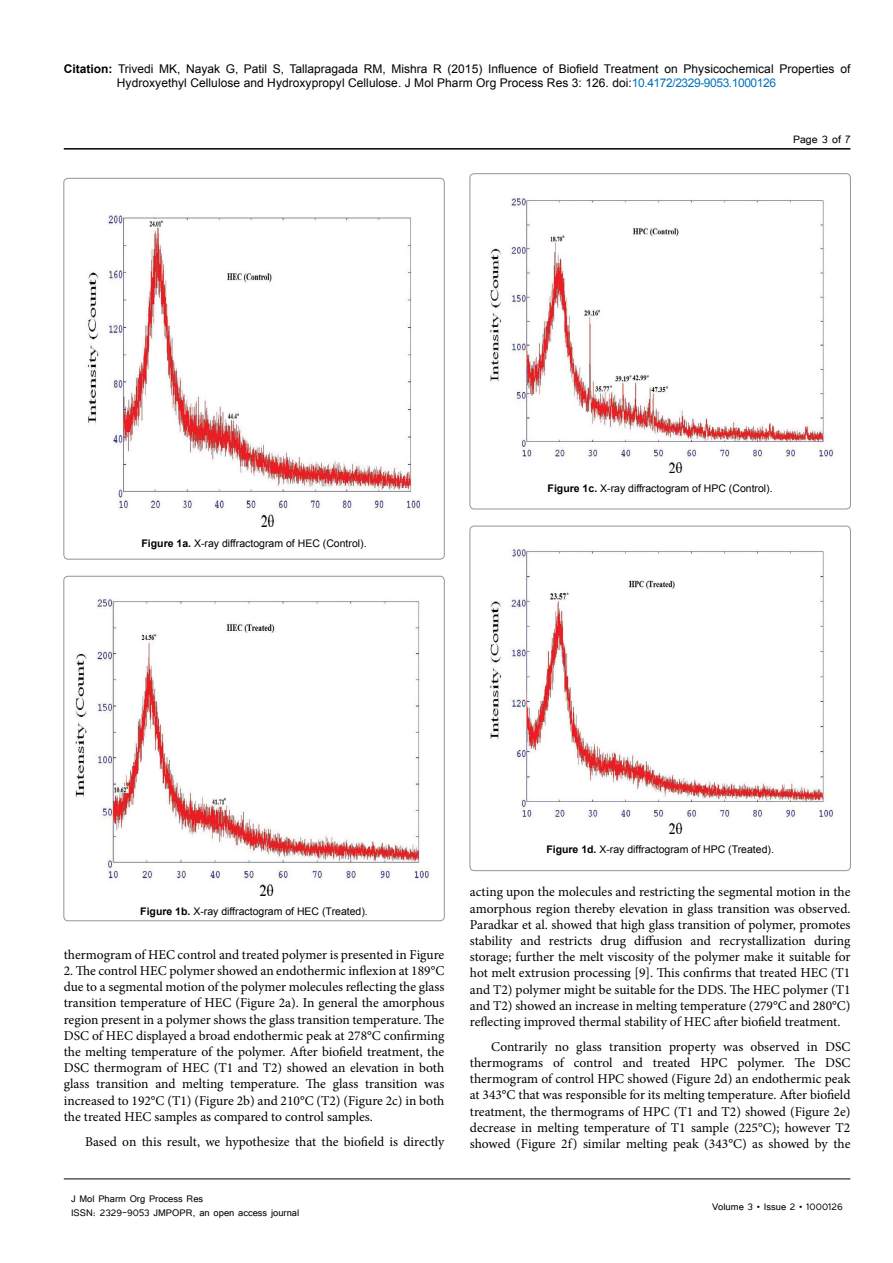
<style>
.page{position:relative;width:893px;height:1263px;background:#fff}
.page>*{position:absolute;margin:0;border:0;box-sizing:border-box;transform-origin:0 0}
.t1{font:13.5px/16.2px "Minion Pro";color:#000;text-align:justify}
.t2{font:13.5px "Tunga";color:#000}
.t3{font:12px/14.4px "Arial";letter-spacing:.005em;color:#000}
.t4{font:12px/14.4px "Tunga";color:#000}
.t5{font:10.5px "Arial";color:#000}
.s1{font-weight:700}
.s2{color:#0072bc}
</style>
<div class="page">
<hr style="left:64px;top:148px;width:786px;height:2px;background:#000">
<hr style="left:64px;top:1179px;width:786px;height:1px;background:#000">
<img style="left:87px;top:214px;width:334px;height:312px">
<div style="left:64px;top:178px;width:380px;height:381px;border:1px solid #939598;border-radius:4px"></div>
<img style="left:75px;top:598px;width:355px;height:297px">
<div style="left:64px;top:576px;width:380px;height:345px;border:1px solid #939598;border-radius:4px"></div>
<img style="left:490px;top:198px;width:344px;height:274px">
<div style="left:470px;top:174px;width:380px;height:335px;border:1px solid #939598;border-radius:4px"></div>
<img style="left:490px;top:549px;width:344px;height:284px">
<div style="left:470px;top:526px;width:380px;height:345px;border:1px solid #939598;border-radius:4px"></div>
<p class="t3" style="left:117px;top:61px;width:735px;text-indent:-53px"><span class="s1">Citation:</span> Trivedi MK, Nayak G, Patil S, Tallapragada RM, Mishra R (2015) Influence of Biofield Treatment on Physicochemical Properties of<br>Hydroxyethyl Cellulose and Hydroxypropyl Cellulose. J Mol Pharm Org Process Res 3: 126. doi:<span class="s2">10.4172/2329-9053.1000126</span></p>
<p class="t2" style="left:793px;top:131px;width:59px">Page 3 of 7</p>
<p class="t5" style="left:142px;top:536px;width:227px"><span class="s1">Figure 1a.</span> X-ray diffractogram of HEC (Control).</p>
<p class="t5" style="left:548px;top:481px;width:227px"><span class="s1">Figure 1c.</span> X-ray diffractogram of HPC (Control).</p>
<p class="t5" style="left:140px;top:904px;width:229px"><span class="s1">Figure 1b.</span> X-ray diffractogram of HEC (Treated).</p>
<p class="t1" style="left:64px;top:946px;width:382px">thermogram of HEC control and treated polymer is presented in Figure</p>
<p class="t1" style="left:64px;top:963px;width:382px">2. The control HEC polymer showed an endothermic inflexion at 189°C due to a segmental motion of the polymer molecules reflecting the glass transition temperature of HEC (Figure 2a). In general the amorphous region present in a polymer shows the glass transition temperature. The DSC of HEC displayed a broad endothermic peak at 278°C confirming the melting temperature of the polymer. After biofield treatment, the DSC thermogram of HEC (T1 and T2) showed an elevation in both glass transition and melting temperature. The glass transition was increased to 192°C (T1) (Figure 2b) and 210°C (T2) (Figure 2c) in both the treated HEC samples as compared to control samples.</p>
<p class="t1" style="left:85px;top:1133px;width:361px">Based on this result, we hypothesize that the biofield is directly</p>
<p class="t4" style="left:71px;top:1190px;width:230px">J Mol Pharm Org Process Res<br>ISSN: 2329-9053 JMPOPR, an open access journal</p>
<p class="t5" style="left:546px;top:842px;width:229px"><span class="s1">Figure 1d.</span> X-ray diffractogram of HPC (Treated).</p>
<p class="t1" style="left:470px;top:884px;width:382px">acting upon the molecules and restricting the segmental motion in the amorphous region thereby elevation in glass transition was observed.<br>Paradkar et al. showed that high glass transition of polymer, promotes stability and restricts drug diffusion and recrystallization during storage; further the melt viscosity of the polymer make it suitable for hot melt extrusion processing [9]. This confirms that treated HEC (T1 and T2) polymer might be suitable for the DDS. The HEC polymer (T1 and T2) showed an increase in melting temperature (279°C and 280°C) reflecting improved thermal stability of HEC after biofield treatment.</p>
<p class="t1" style="left:470px;top:1038px;width:382px;text-indent:21px">Contrarily no glass transition property was observed in DSC thermograms of control and treated HPC polymer. The DSC thermogram of control HPC showed (Figure 2d) an endothermic peak at 343°C that was responsible for its melting temperature. After biofield treatment, the thermograms of HPC (T1 and T2) showed (Figure 2e) decrease in melting temperature of T1 sample (225°C); however T2 showed (Figure 2f) similar melting peak (343°C) as showed by the</p>
<p class="t4" style="left:712px;top:1199px;width:132px">Volume 3 • Issue 2 • 1000126</p>
</div>
